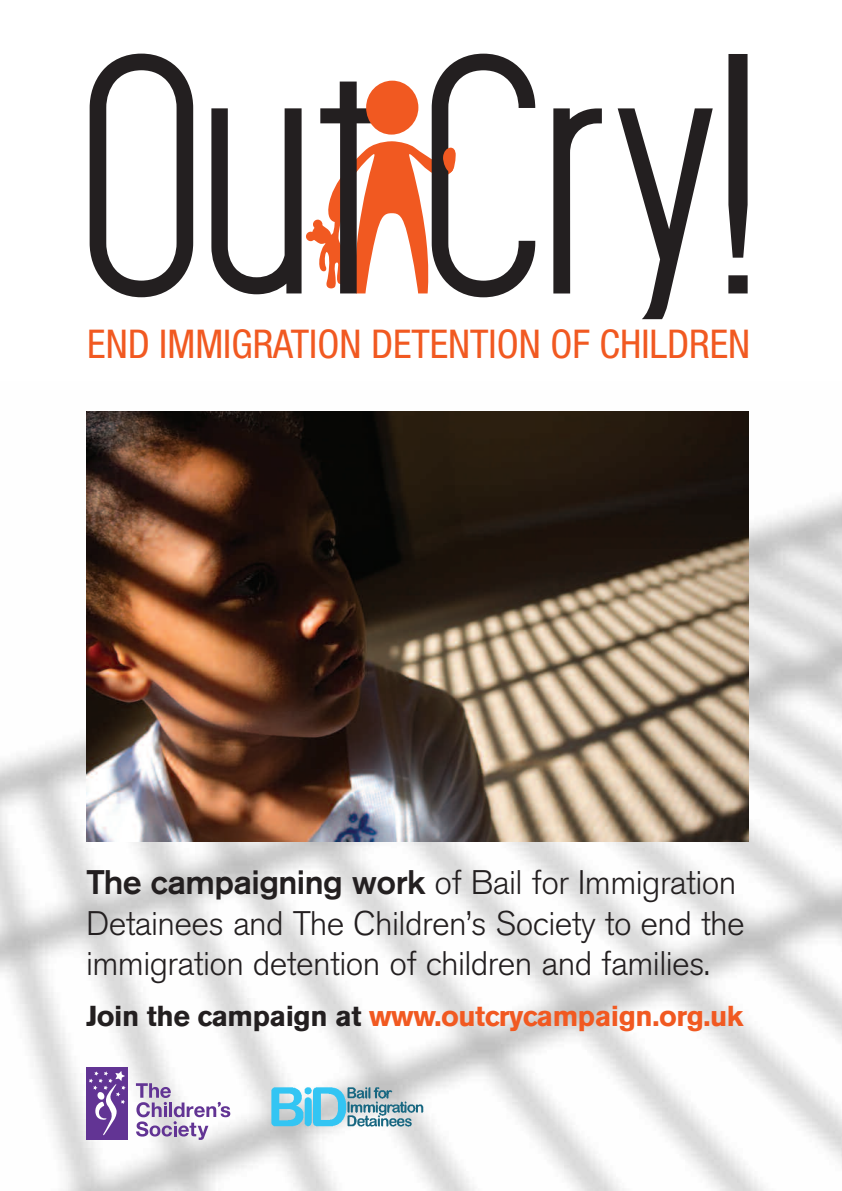
<style>
.page{position:relative;width:842px;height:1191px;background:#fff}
.page>*{position:absolute;margin:0;border:0;box-sizing:border-box;transform-origin:0 0}
.t1{font:condensed 39.6px "Helvetica Neue";color:#f15921}
.t2{font:300 33.8px/40.6px "Akzidenz Grotesk BE";letter-spacing:-.02em;color:#231f20}
.t3{font:700 28.6px "Akzidenz Grotesk BE";letter-spacing:-.015em;color:#f15921}
.s1{font-weight:500}
.s2{color:#231f20}
</style>
<div class="page">
<img style="left:0;top:411px;width:842px;height:780px">
<svg style="left:90px;top:54px;width:103px;height:243px"></svg>
<svg style="left:728px;top:54px;width:20px;height:239px;background:#464344"></svg>
<svg style="left:618px;top:108px;width:95px;height:211px"></svg>
<svg style="left:553px;top:108px;width:49px;height:185px"></svg>
<svg style="left:211px;top:54px;width:324px;height:243px"></svg>
<img style="left:86px;top:411px;width:662px;height:430px">
<svg style="left:136px;top:1083px;width:94px;height:57px"></svg>
<div style="left:86px;top:1068px;width:42px;height:72px;background:#623494"></div>
<svg style="left:89px;top:1071px;width:37px;height:64px"></svg>
<img style="left:271px;top:1084px;width:169px;height:45px">
<p class="t1" style="left:87px;top:330px;width:664px">END IMMIGRATION DETENTION OF CHILDREN</p>
<p class="t2" style="left:86px;top:864px;width:660px"><span class="s1">The campaigning work</span> of Bail for Immigration<br>Detainees and The Children’s Society to end the immigration detention of children and families.</p>
<p class="t3" style="left:86px;top:1005px;width:659px"><span class="s2">Join the campaign at</span> www.outcrycampaign.org.uk</p>
</div>
